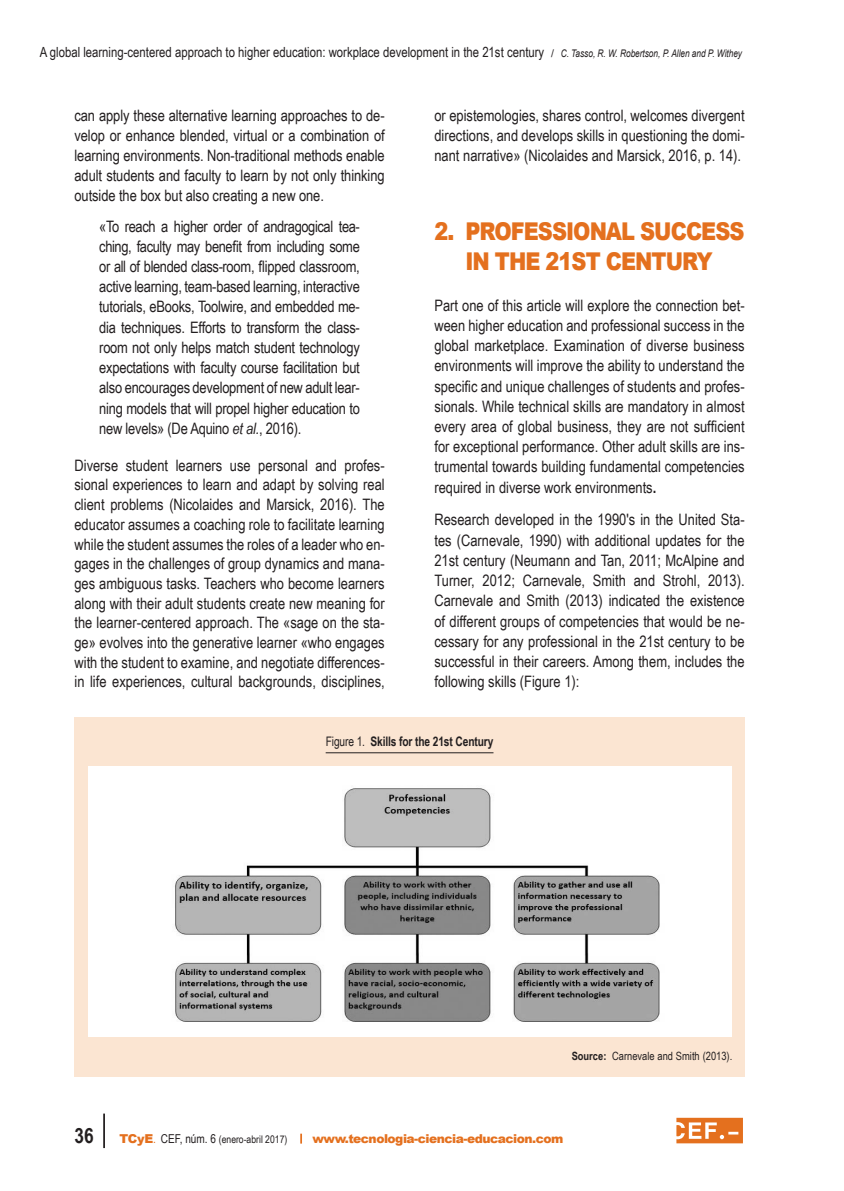
<style>
.page{position:relative;width:844px;height:1191px;background:#fff}
.page>*{position:absolute;margin:0;border:0;box-sizing:border-box;transform-origin:0 0}
._1__epigrafe{font:900 24.5px/30.1px "Arial";letter-spacing:-.045em;color:#e4701e;text-align:center;scale:.85 1}
.texto_general{font:15.75px/20.3px "Arial Narrow";color:#231f20;text-align:justify}
.entrecomillado{font:15.75px/20.1px "Arial Narrow";letter-spacing:-.015em;color:#231f20;text-align:justify}
.t1{font:14px "Arial Narrow";color:#231f20}
.texto_general-2{font:700 13.12px "Arial Narrow";letter-spacing:-.01em;color:#231f20;scale:.95 1}
.t2{font:900 12.25px "Arial";letter-spacing:-.04em;color:#e4701e}
.nota_al_pie{font:11.38px "Arial Narrow";color:#231f20}
.t3{font:10.5px "Arial Narrow";color:#231f20}
.s1{font-family:"Arial";font-size:10.5px}
.s2{font-family:"Arial";font-style:italic;font-size:10.5px}
.s3{font-style:italic}
.s4{font-weight:700}
.s5{font-weight:400}
.s6{font-weight:700;font-size:21px}
.s7{font-family:"Arial";font-weight:900;font-size:12.25px;color:#e4701e}
.s8{font-size:12.25px;color:#e4701e}
.s9{font-size:12.25px}
</style>
<div class="page">
<hr style="left:103px;top:1113px;width:2px;height:35px;background:#231f20">
<svg style="left:300px;top:1133px;width:2px;height:10px"></svg>
<svg style="left:676px;top:1117px;width:66px;height:26px;background:#ea9051"></svg>
<div style="left:74px;top:717px;width:670px;height:359px;background:#fbe5d2"></div>
<hr style="left:325px;top:752px;width:168px;height:1px;background:#231f20">
<div style="left:88px;top:766px;width:643px;height:271px;background:#fff"></div>
<img style="left:175px;top:788px;width:485px;height:234px">
<p class="t1" style="left:40px;top:42px;width:703px">A global learning-centered approach to higher education: workplace development in the 21st century <span class="s1">/</span> <span class="s2">C. Tasso, R. W. Robertson, P. Allen and P. Withey</span></p>
<p class="texto_general" style="left:74px;top:104px;width:312px">can apply these alternative learning approaches to de&shy;velop or enhance blended, virtual or a combination of learning environments. Non-traditional methods enable adult students and faculty to learn by not only thinking outside the box but also creating a new one.</p>
<p class="entrecomillado" style="left:99px;top:215px;width:262px">«To reach a higher order of andragogical tea&shy;ching, faculty may benefit from including some or all of blended class-room, flipped classroom, active learning, team-based learning, interactive tutorials, eBooks, Toolwire, and embedded me&shy;dia techniques. Efforts to transform the class&shy;room not only helps match student technology expectations with faculty course facilitation but also encourages development of new adult lear&shy;ning models that will propel higher education to new levels» (De Aquino <span class="s3">et al.</span>, 2016).</p>
<p class="texto_general" style="left:74px;top:455px;width:312px;line-height:19.6px">Diverse student learners use personal and profes&shy;sional experiences to learn and adapt by solving real client problems (Nicolaides and Marsick, 2016). The educator assumes a coaching role to facilitate learning while the student assumes the roles of a leader who en&shy;gages in the challenges of group dynamics and mana&shy;ges ambiguous tasks. Teachers who become learners along with their adult students create new meaning for the learner-centered approach. The «sage on the sta&shy;ge» evolves into the generative learner «who engages with the student to examine, and negotiate differences&shy;in life experiences, cultural backgrounds, disciplines,</p>
<p class="texto_general" style="left:434px;top:104px;width:312px">or epistemologies, shares control, welcomes divergent directions, and develops skills in questioning the domi&shy;nant narrative» (Nicolaides and Marsick, 2016, p. 14).</p>
<p class="_1__epigrafe" style="left:434px;top:216px;width:366px">2. PROFESSIONAL SUCCESS<br>IN THE 21ST CENTURY</p>
<p class="texto_general" style="left:434px;top:294px;width:312px">Part one of this article will explore the connection bet&shy;ween higher education and professional success in the global marketplace. Examination of diverse business environments will improve the ability to understand the specific and unique challenges of students and profes&shy;sionals. While technical skills are mandatory in almost every area of global business, they are not sufficient for exceptional performance. Other adult skills are ins&shy;trumental towards building fundamental competencies required in diverse work environments<span class="s4">.</span></p>
<p class="texto_general" style="left:434px;top:509px;width:312px">Research developed in the 1990's in the United Sta&shy;tes (Carnevale, 1990) with additional updates for the 21st century (Neumann and Tan, 2011; McAlpine and Turner, 2012; Carnevale, Smith and Strohl, 2013).<br>Carnevale and Smith (2013) indicated the existence of different groups of competencies that would be ne&shy;cessary for any professional in the 21st century to be successful in their careers. Among them, includes the following skills (Figure 1):</p>
<p class="texto_general-2" style="left:325px;top:732px;width:178px"><span class="s5">Figure 1.</span> Skills for the 21st Century</p>
<p class="nota_al_pie" style="left:571px;top:1048px;width:162px"><span class="s4">Source:</span> Carnevale and Smith (2013).</p>
<p class="t3" style="left:74px;top:1131px;width:214px"><span class="s6">36</span> <span class="s7">TCyE</span><span class="s8">.</span> <span class="s9">CEF, núm. 6</span> (enero-abril 2017)</p>
<p class="t2" style="left:312px;top:1129px;width:252px">www.tecnologia-ciencia-educacion.com</p>
</div>
